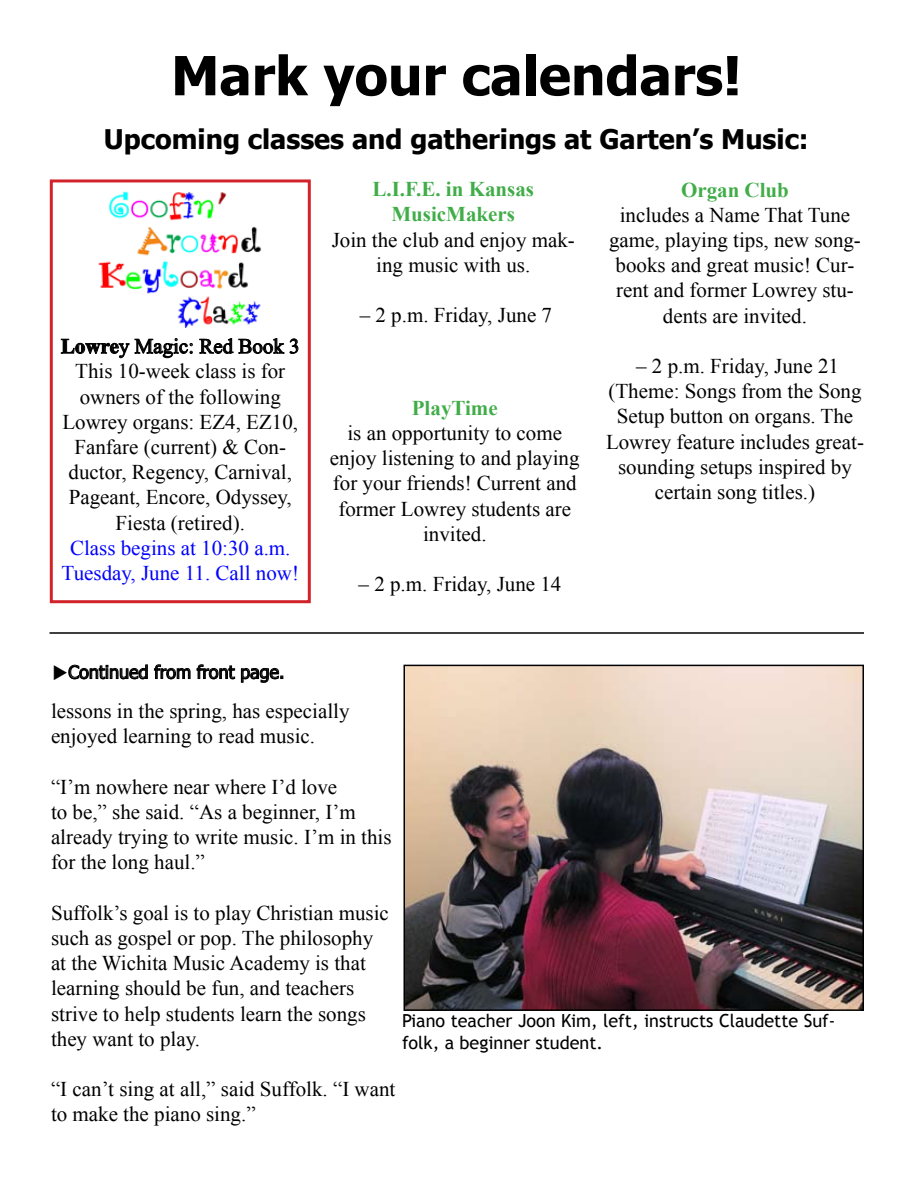
<style>
.page{position:relative;width:918px;height:1188px;background:#fff}
.page>*{position:absolute;margin:0;border:0;box-sizing:border-box;transform-origin:0 0}
.t1{font:700 54px "Tahoma";color:#000}
.t2{font:700 27px "Tahoma";color:#000}
.t3{font:21px/25.2px "Times New Roman";color:#000;text-align:center}
.t4{font:21px/25.2px "Times New Roman";color:#00f;text-align:center}
.t5{font:700 21px/25.2px "Times New Roman";color:#41ad49;text-align:center}
.t6{font:18px/21.6px "Trebuchet MS";color:#000}
.t7{font:18px "Tahoma";color:#000}
.s1{font-weight:700}
</style>
<div class="page">
<div style="left:50px;top:179px;width:261px;height:424px;border:3px solid #d2232a"></div>
<svg style="left:61px;top:338px;width:132px;height:21px"></svg>
<svg style="left:199px;top:338px;width:100px;height:16px"></svg>
<img style="left:98px;top:191px;width:163px;height:136px">
<img style="left:407px;top:668px;width:454px;height:340px">
<div style="left:404px;top:665px;width:460px;height:346px;border:2px solid #000"></div>
<svg style="left:68px;top:664px;width:80px;height:16px"></svg>
<svg style="left:154px;top:664px;width:81px;height:16px"></svg>
<svg style="left:241px;top:668px;width:42px;height:15px"></svg>
<hr style="left:50px;top:632px;width:814px;height:2px;background:#000">
<h1 class="t1" style="left:171px;top:38px;width:572px">Mark your calendars!</h1>
<p class="t2" style="left:104px;top:121px;width:706px">Upcoming classes and gatherings at Garten’s Music:</p>
<p class="t5" style="left:681px;top:176px;width:109px">Organ Club</p>
<p class="t3" style="left:609px;top:202px;width:253px">includes a Name That Tune game, playing tips, new song&shy;books and great music! Cur&shy;rent and former Lowrey stu&shy;dents are invited.</p>
<p class="t3" style="left:606px;top:353px;width:260px">– 2 p.m. Friday, June 21 (Theme: Songs from the Song<br>Setup button on organs. The<br>Lowrey feature includes great&shy;sounding setups inspired by certain song titles.)</p>
<p class="t5" style="left:373px;top:176px;width:163px">L.I.F.E. in Kansas<br>MusicMakers</p>
<p class="t3" style="left:332px;top:227px;width:245px">Join the club and enjoy mak&shy;ing music with us.</p>
<p class="t3" style="left:360px;top:302px;width:194px">– 2 p.m. Friday, June 7</p>
<p class="t3" style="left:61px;top:333px;width:240px"><span class="s1">Lowre</span>y Magic: Red Book 3<br>This 10-week class is for owners of the following<br>Lowrey organs: EZ4, EZ10,<br>Fanfare (current) &amp; Con&shy;ductor, Regency, Carnival,<br>Pageant, Encore, Odyssey,<br>Fiesta (retired).</p>
<p class="t4" style="left:62px;top:535px;width:239px">Class begins at 10:30 a.m.<br>Tuesday, June 11. Call now!</p>
<p class="t5" style="left:412px;top:395px;width:87px">PlayTime</p>
<p class="t3" style="left:330px;top:420px;width:251px">is an opportunity to come enjoy listening to and playing for your friends! Current and former Lowrey students are invited.</p>
<p class="t3" style="left:359px;top:571px;width:204px">– 2 p.m. Friday, June 14</p>
<p class="t7" style="left:52px;top:660px;width:234px">◆Continued from front page.</p>
<p class="t3" style="left:51px;top:698px;width:300px;text-align:left">lessons in the spring, has especially enjoyed learning to read music.</p>
<p class="t3" style="left:51px;top:774px;width:342px;text-align:left">“I’m nowhere near where I’d love<br>to be,” she said. “As a beginner, I’m already trying to write music. I’m in this for the long haul.”</p>
<p class="t3" style="left:51px;top:900px;width:339px;text-align:left">Suffolk’s goal is to play Christian music such as gospel or pop. The philosophy at the Wichita Music Academy is that learning should be fun, and teachers strive to help students learn the songs they want to play.</p>
<p class="t3" style="left:51px;top:1076px;width:346px;text-align:left">“I can’t sing at all,” said Suffolk. “I want to make the piano sing.”</p>
<p class="t6" style="left:402px;top:1010px;width:435px">Piano teacher Joon Kim, left, instructs Claudette Suf&shy;folk, a beginner student.</p>
</div>
